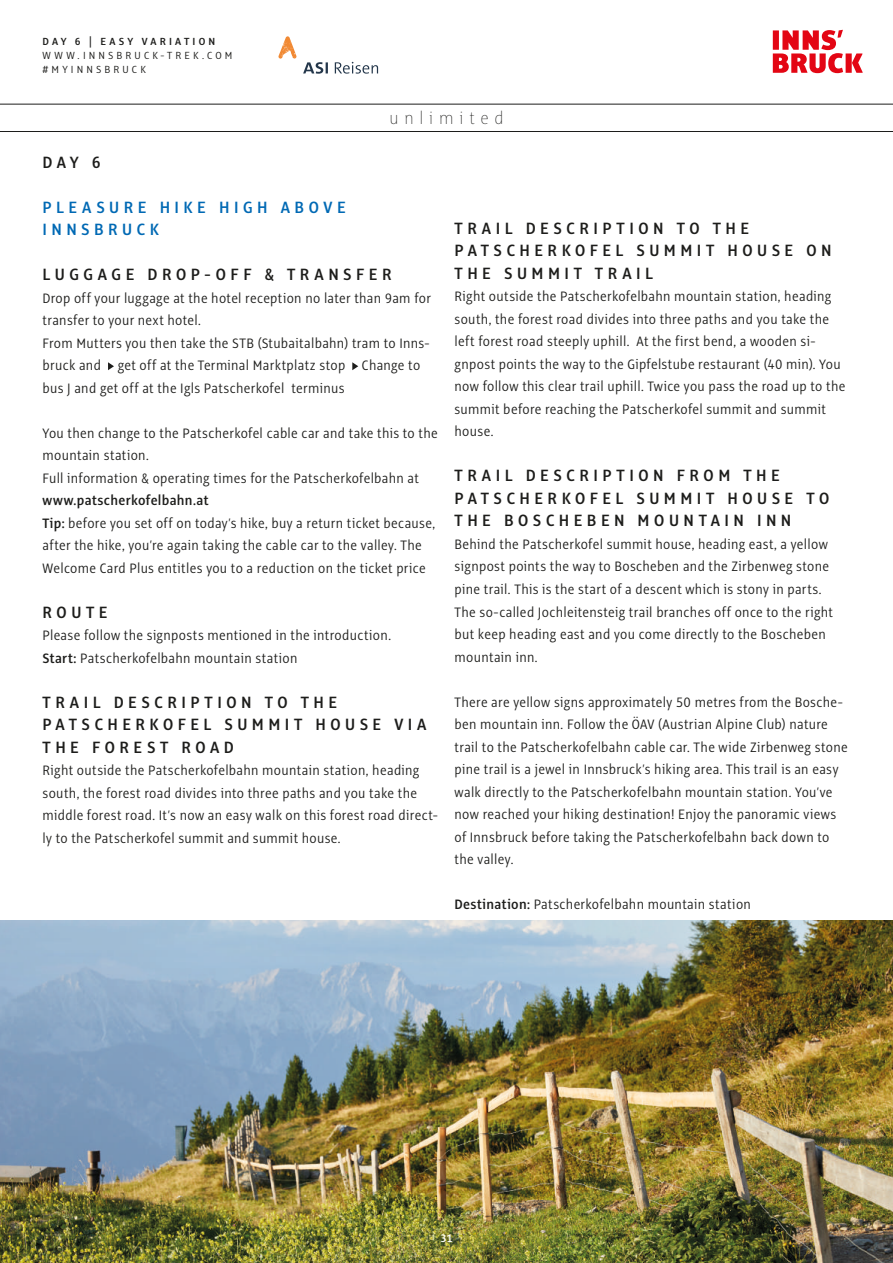
<style>
.page{position:relative;width:893px;height:1263px;background:#fff}
.page>*{position:absolute;margin:0;border:0;box-sizing:border-box;transform-origin:0 0}
.t1{font:100 18.75px "Alto Con";letter-spacing:.3em;color:#1d1d1b}
.t2{font:600 18px/22.5px "Alto Con";letter-spacing:.25em;color:#1d1d1b}
.t3{font:600 18px/22.5px "Alto Con";letter-spacing:.245em;color:#0069b4}
.t4{font:300 15px/22.5px "Alto Con";letter-spacing:.02em;color:#1d1d1b}
.t5{font:600 12px "Alto Con";color:#fff}
.t6{font:300 11.4px/14px "Alto Con";letter-spacing:.26em;color:#1d1d1b}
.t7{font:600 11.4px "Alto Con";letter-spacing:.27em;color:#1d1d1b}
.s1{font-weight:600}
</style>
<div class="page">
<img style="left:0;top:921px;width:893px;height:342px">
<svg style="left:773px;top:30px;width:90px;height:43px"></svg>
<hr style="left:0;top:104px;width:893px;height:1px;background:#1d1d1b">
<hr style="left:0;top:131px;width:893px;height:1px;background:#1d1d1b">
<svg style="left:303px;top:62px;width:75px;height:12px"></svg>
<svg style="left:278px;top:36px;width:18px;height:23px"></svg>
<svg style="left:108px;top:362px;width:6px;height:8px"></svg>
<svg style="left:352px;top:362px;width:6px;height:8px"></svg>
<p class="t7" style="left:43px;top:35px;width:174px">DAY 6 | EASY VARIATION</p>
<p class="t6" style="left:43px;top:48px;width:192px">WWW.INNSBRUCK-TREK.COM #MYINNSBRUCK</p>
<p class="t1" style="left:389px;top:108px;width:116px">unlimited</p>
<p class="t2" style="left:43px;top:150px;width:60px">DAY 6</p>
<p class="t3" style="left:43px;top:195px;width:305px">PLEASURE HIKE HIGH ABOVE<br>INNSBRUCK</p>
<p class="t2" style="left:43px;top:263px;width:351px">LUGGAGE DROP-OFF &amp; TRANSFER</p>
<p class="t4" style="left:43px;top:286px;width:390px">Drop off your luggage at the hotel reception no later than 9am for transfer to your next hotel.<br>From Mutters you then take the STB (Stubaitalbahn) tram to Inns&shy;bruck and get off at the Terminal Marktplatz stop Change to bus J and get off at the Igls Patscherkofel terminus</p>
<p class="t4" style="left:43px;top:421px;width:397px">You then change to the Patscherkofel cable car and take this to the mountain station.<br>Full information &amp; operating times for the Patscherkofelbahn at</p>
<p class="t4" style="left:43px;top:489px;width:394px"><span class="s1">www.patscherkofelbahn.at<br>Tip:</span> before you set off on today’s hike, buy a return ticket because, after the hike, you’re again taking the cable car to the valley. The Welcome Card Plus entitles you to a reduction on the ticket price</p>
<p class="t2" style="left:43px;top:600px;width:67px">ROUTE</p>
<p class="t4" style="left:43px;top:624px;width:350px">Please follow the signposts mentioned in the introduction.<br><span class="s1">Start:</span> Patscherkofelbahn mountain station</p>
<p class="t2" style="left:43px;top:690px;width:385px">TRAIL DESCRIPTION TO THE<br>PATSCHERKOFEL SUMMIT HOUSE VIA<br>THE FOREST ROAD</p>
<p class="t4" style="left:43px;top:759px;width:397px">Right outside the Patscherkofelbahn mountain station, heading south, the forest road divides into three paths and you take the middle forest road. It’s now an easy walk on this forest road direct&shy;ly to the Patscherkofel summit and summit house.</p>
<p class="t2" style="left:454px;top:217px;width:379px">TRAIL DESCRIPTION TO THE<br>PATSCHERKOFEL SUMMIT HOUSE ON<br>THE SUMMIT TRAIL</p>
<p class="t4" style="left:454px;top:285px;width:392px">Right outside the Patscherkofelbahn mountain station, heading south, the forest road divides into three paths and you take the left forest road steeply uphill. At the first bend, a wooden si&shy;gnpost points the way to the Gipfelstube restaurant (40 min). You now follow this clear trail uphill. Twice you pass the road up to the summit before reaching the Patscherkofel summit and summit house.</p>
<p class="t2" style="left:454px;top:464px;width:376px">TRAIL DESCRIPTION FROM THE<br>PATSCHERKOFEL SUMMIT HOUSE TO<br>THE BOSCHEBEN MOUNTAIN INN</p>
<p class="t4" style="left:454px;top:533px;width:380px">Behind the Patscherkofel summit house, heading east, a yellow signpost points the way to Boscheben and the Zirbenweg stone pine trail. This is the start of a descent which is stony in parts.<br>The so-called Jochleitensteig trail branches off once to the right but keep heading east and you come directly to the Boscheben mountain inn.</p>
<p class="t4" style="left:454px;top:690px;width:395px">There are yellow signs approximately 50 metres from the Bosche&shy;ben mountain inn. Follow the ÖAV (Austrian Alpine Club) nature trail to the Patscherkofelbahn cable car. The wide Zirbenweg stone pine trail is a jewel in Innsbruck’s hiking area. This trail is an easy walk directly to the Patscherkofelbahn mountain station. You’ve now reached your hiking destination! Enjoy the panoramic views of Innsbruck before taking the Patscherkofelbahn back down to the valley.</p>
<p class="t4" style="left:454px;top:893px;width:298px"><span class="s1">Destination:</span> Patscherkofelbahn mountain station</p>
<p class="t5" style="left:440px;top:1231px;width:14px">31</p>
</div>
